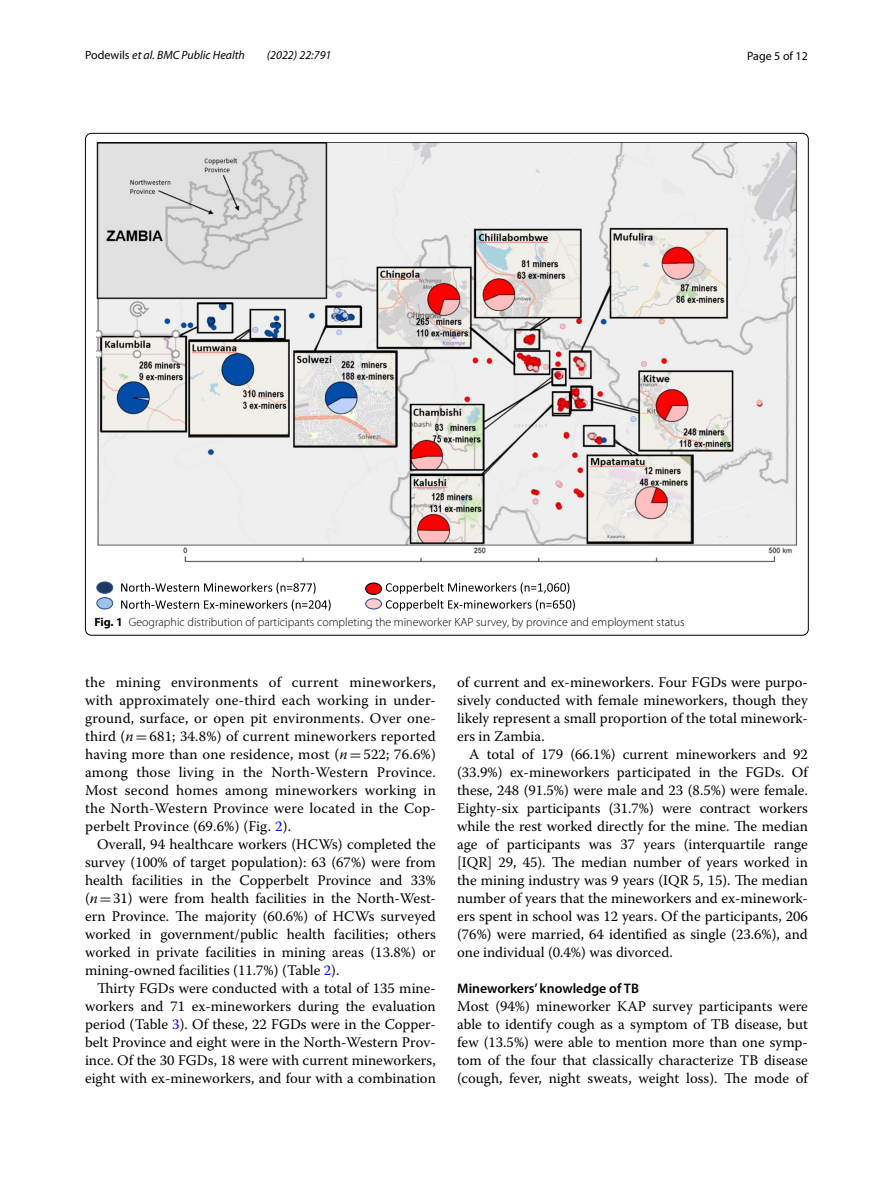
<style>
.page{position:relative;width:893px;height:1187px;background:#fff}
.page>*{position:absolute;margin:0;border:0;box-sizing:border-box;transform-origin:0 0}
.t1{font:14.7px/18px "Warnock Pro";color:#000;text-align:justify}
.t2{font:600 13.8px "Myriad Pro";color:#000}
.t3{font:300 12px "Myriad Pro";color:#000}
.t4{font:italic 12px "Myriad Pro";color:#000}
.t5{font:12px "Myriad Pro";color:#000}
.s1{font-style:normal}
.s2{font-weight:700}
.s3{font-style:italic}
.s4{font-family:"MTSY"}
.s5{color:#00f}
</style>
<div class="page">
<img style="left:97px;top:142px;width:700px;height:421px">
<svg style="left:386px;top:582px;width:189px;height:28px"></svg>
<div style="left:366px;top:583px;width:15px;height:11px;background:#f00;border-radius:50%"></div>
<div style="left:365px;top:582px;width:17px;height:13px;border:1px solid #000;border-radius:50%"></div>
<div style="left:366px;top:598px;width:15px;height:11px;background:#fcc;border-radius:50%"></div>
<div style="left:365px;top:598px;width:17px;height:11px;border:1px solid #2f528f;border-radius:50%"></div>
<svg style="left:121px;top:582px;width:195px;height:11px"></svg>
<svg style="left:121px;top:599px;width:210px;height:11px"></svg>
<div style="left:97px;top:582px;width:16px;height:11px;background:#203864;border-radius:50%"></div>
<div style="left:96px;top:581px;width:17px;height:12px;border:1px solid #2f528f;border-radius:50%"></div>
<div style="left:97px;top:597px;width:16px;height:12px;background:#9dc3e6;border-radius:50%"></div>
<div style="left:96px;top:597px;width:17px;height:12px;border:1px solid #2f528f;border-radius:50%"></div>
<p class="t4" style="left:85px;top:48px;width:161px"><span class="s1">Podewils</span> et al. BMC Public Health</p>
<p class="t4" style="left:267px;top:48px;width:66px">(2022) 22:791</p>
<p class="t5" style="left:747px;top:48px;width:62px">Page 5 of 12</p>
<p class="t3" style="left:94px;top:615px;width:592px"><span class="s2">Fig. 1</span> Geographic distribution of participants completing the mineworker KAP survey, by province and employment status</p>
<p class="t1" style="left:85px;top:672px;width:352px">the mining environments of current mineworkers, with approximately one-third each working in under&shy;ground, surface, or open pit environments. Over one&shy;third (<span class="s3">n</span><span class="s4">=</span>681; 34.8%) of current mineworkers reported having more than one residence, most (<span class="s3">n</span><span class="s4">=</span>522; 76.6%) among those living in the North-Western Province.<br>Most second homes among mineworkers working in the North-Western Province were located in the Cop&shy;perbelt Province (69.6%) (Fig. <span class="s5">2</span>).</p>
<p class="t1" style="left:85px;top:834px;width:352px;text-indent:12px">Overall, 94 healthcare workers (HCWs) completed the survey (100% of target population): 63 (67%) were from health facilities in the Copperbelt Province and 33% (<span class="s3">n</span><span class="s4">=</span>31) were from health facilities in the North-West&shy;ern Province. The majority (60.6%) of HCWs surveyed worked in government/public health facilities; others worked in private facilities in mining areas (13.8%) or mining-owned facilities (11.7%) (Table <span class="s5">2</span>).</p>
<p class="t1" style="left:85px;top:978px;width:352px;text-indent:12px">Thirty FGDs were conducted with a total of 135 mine&shy;workers and 71 ex-mineworkers during the evaluation period (Table <span class="s5">3</span>). Of these, 22 FGDs were in the Copper&shy;belt Province and eight were in the North-Western Prov&shy;ince. Of the 30 FGDs, 18 were with current mineworkers, eight with ex-mineworkers, and four with a combination</p>
<p class="t1" style="left:457px;top:672px;width:352px">of current and ex-mineworkers. Four FGDs were purpo&shy;sively conducted with female mineworkers, though they likely represent a small proportion of the total minework&shy;ers in Zambia.</p>
<p class="t1" style="left:457px;top:744px;width:352px;text-indent:12px">A total of 179 (66.1%) current mineworkers and 92 (33.9%) ex-mineworkers participated in the FGDs. Of these, 248 (91.5%) were male and 23 (8.5%) were female.<br>Eighty-six participants (31.7%) were contract workers while the rest worked directly for the mine. The median age of participants was 37 years (interquartile range [IQR] 29, 45). The median number of years worked in the mining industry was 9 years (IQR 5, 15). The median number of years that the mineworkers and ex-minework&shy;ers spent in school was 12 years. Of the participants, 206 (76%) were married, 64 identified as single (23.6%), and one individual (0.4%) was divorced.</p>
<p class="t2" style="left:457px;top:979px;width:183px">Mineworkers’ knowledge of TB</p>
<p class="t1" style="left:457px;top:996px;width:352px">Most (94%) mineworker KAP survey participants were able to identify cough as a symptom of TB disease, but few (13.5%) were able to mention more than one symp&shy;tom of the four that classically characterize TB disease (cough, fever, night sweats, weight loss). The mode of</p>
</div>
